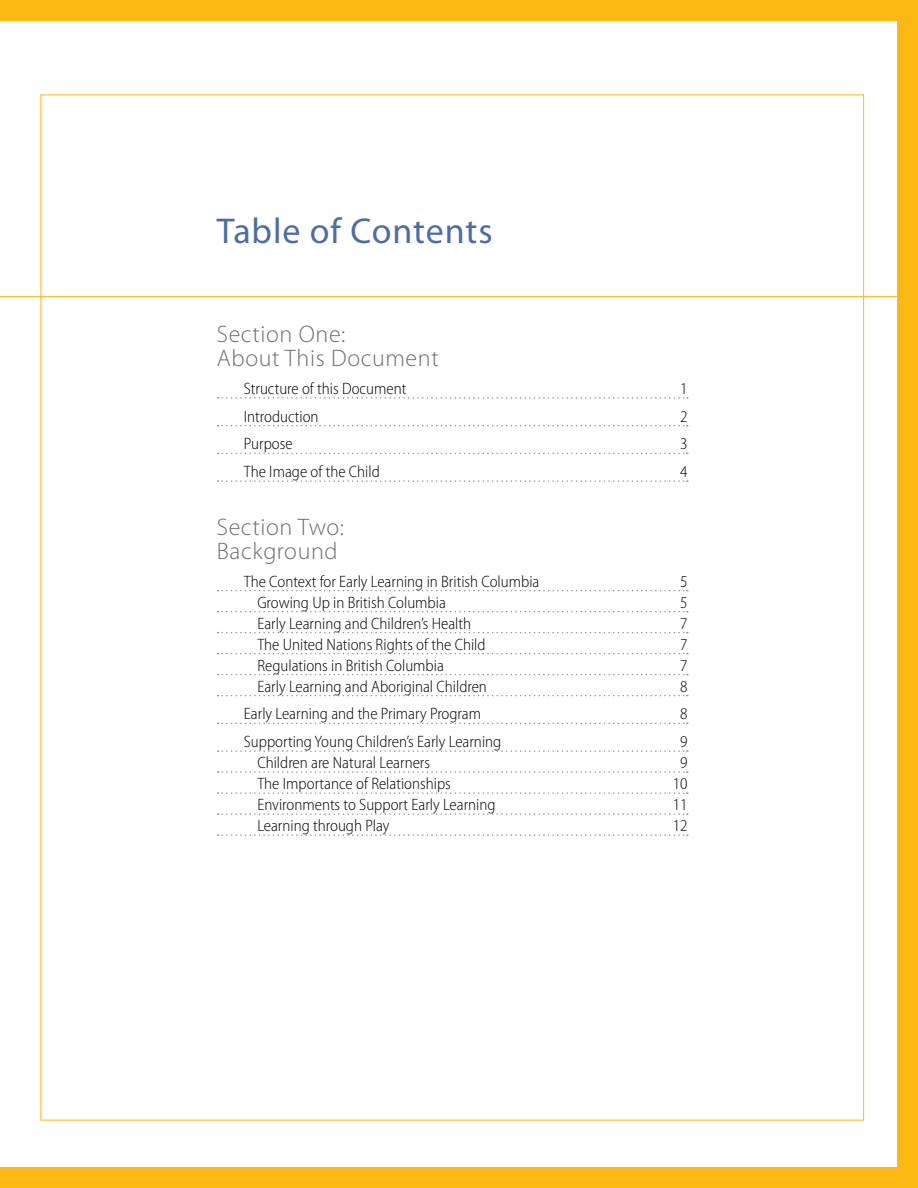
<style>
.page{position:relative;width:918px;height:1188px;background:#fff}
.page>*{position:absolute;margin:0;border:0;box-sizing:border-box;transform-origin:0 0}
.t1{font:36px "Myriad Pro";letter-spacing:.025em;color:#4b6da7}
.t2{font:300 24px/24px "Myriad Pro";letter-spacing:.025em;color:#6d6f71}
.t3{font:300 semi-condensed 16.5px "Myriad Pro";color:#000}
</style>
<div class="page">
<hr style="left:0;top:296px;width:918px;height:1px;background:#fdb813">
<svg style="left:218px;top:397px;width:470px;height:2px"></svg>
<svg style="left:218px;top:425px;width:470px;height:1px"></svg>
<svg style="left:218px;top:453px;width:470px;height:1px"></svg>
<svg style="left:218px;top:480px;width:470px;height:2px"></svg>
<svg style="left:218px;top:590px;width:470px;height:1px"></svg>
<svg style="left:218px;top:611px;width:470px;height:1px"></svg>
<svg style="left:218px;top:632px;width:470px;height:1px"></svg>
<svg style="left:218px;top:653px;width:470px;height:1px"></svg>
<svg style="left:218px;top:674px;width:470px;height:1px"></svg>
<svg style="left:218px;top:695px;width:470px;height:1px"></svg>
<svg style="left:218px;top:723px;width:470px;height:1px"></svg>
<svg style="left:218px;top:750px;width:470px;height:2px"></svg>
<svg style="left:218px;top:771px;width:470px;height:2px"></svg>
<svg style="left:218px;top:792px;width:470px;height:2px"></svg>
<svg style="left:218px;top:813px;width:470px;height:2px"></svg>
<svg style="left:218px;top:834px;width:470px;height:2px"></svg>
<div style="left:0;top:0;width:918px;height:20px;background:#fdb813"></div>
<div style="left:0;top:1168px;width:918px;height:20px;background:#fdb813"></div>
<div style="left:898px;top:0;width:20px;height:1188px;background:#fdb813"></div>
<h1 class="t1" style="left:217px;top:211px;width:277px">Table of Contents</h1>
<h2 class="t2" style="left:217px;top:322px;width:223px">Section One:<br>About This Document</h2>
<p class="t3" style="left:244px;top:379px;width:164px">Structure of this Document</p>
<p class="t3" style="left:680px;top:379px;width:9px">1</p>
<p class="t3" style="left:244px;top:407px;width:76px">Introduction</p>
<p class="t3" style="left:680px;top:407px;width:9px">2</p>
<p class="t3" style="left:244px;top:435px;width:50px">Purpose</p>
<p class="t3" style="left:680px;top:435px;width:9px">3</p>
<p class="t3" style="left:244px;top:463px;width:137px">The Image of the Child</p>
<p class="t3" style="left:680px;top:463px;width:9px">4</p>
<h2 class="t2" style="left:217px;top:515px;width:129px">Section Two:<br>Background</h2>
<p class="t3" style="left:244px;top:572px;width:297px">The Context for Early Learning in British Columbia</p>
<p class="t3" style="left:680px;top:572px;width:9px">5</p>
<p class="t3" style="left:257px;top:593px;width:190px">Growing Up in British Columbia</p>
<p class="t3" style="left:680px;top:593px;width:9px">5</p>
<p class="t3" style="left:257px;top:614px;width:215px">Early Learning and Children’s Health</p>
<p class="t3" style="left:680px;top:614px;width:9px">7</p>
<p class="t3" style="left:257px;top:635px;width:230px">The United Nations Rights of the Child</p>
<p class="t3" style="left:680px;top:635px;width:9px">7</p>
<p class="t3" style="left:257px;top:656px;width:188px">Regulations in British Columbia</p>
<p class="t3" style="left:680px;top:656px;width:9px">7</p>
<p class="t3" style="left:257px;top:677px;width:231px">Early Learning and Aboriginal Children</p>
<p class="t3" style="left:680px;top:677px;width:9px">8</p>
<p class="t3" style="left:244px;top:705px;width:239px">Early Learning and the Primary Program</p>
<p class="t3" style="left:680px;top:705px;width:9px">8</p>
<p class="t3" style="left:244px;top:733px;width:259px">Supporting Young Children’s Early Learning</p>
<p class="t3" style="left:680px;top:733px;width:9px">9</p>
<p class="t3" style="left:257px;top:754px;width:174px">Children are Natural Learners</p>
<p class="t3" style="left:680px;top:754px;width:9px">9</p>
<p class="t3" style="left:257px;top:775px;width:195px">The Importance of Relationships</p>
<p class="t3" style="left:673px;top:775px;width:16px">10</p>
<p class="t3" style="left:257px;top:796px;width:240px">Environments to Support Early Learning</p>
<p class="t3" style="left:673px;top:796px;width:16px">11</p>
<p class="t3" style="left:257px;top:817px;width:134px">Learning through Play</p>
<p class="t3" style="left:673px;top:817px;width:16px">12</p>
</div>
